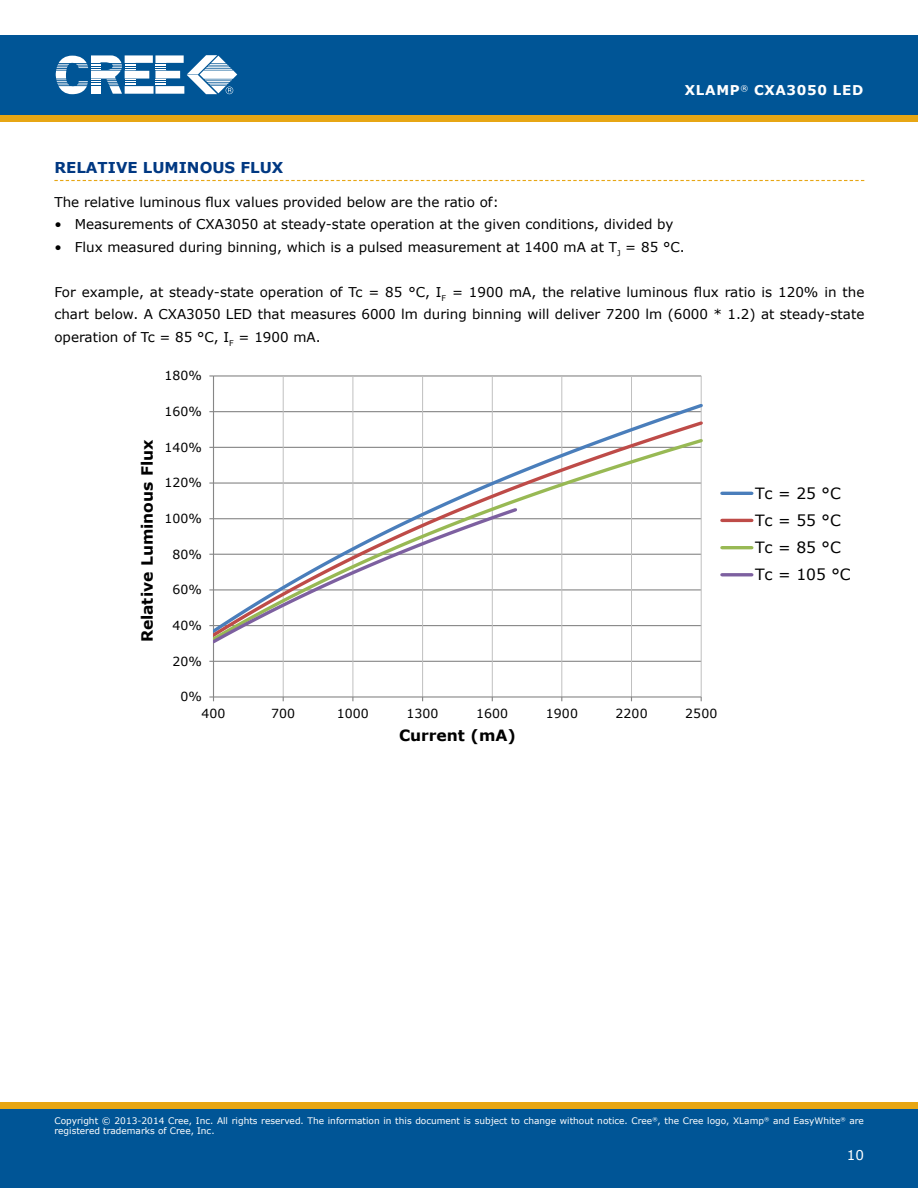
<style>
.page{position:relative;width:918px;height:1188px;background:#fff}
.page>*{position:absolute;margin:0;border:0;box-sizing:border-box;transform-origin:0 0}
.t1{font:15.6px "Verdana";color:#000}
.t2{font:700 15.45px "Verdana";color:#000}
.t3{font:15.45px/27.2px "Verdana";color:#000}
.t4{font:700 15px "Verdana";color:#003882}
.t5{font:13.5px/22.5px "Verdana";color:#000;text-align:justify}
.t6{font:700 13.5px "Verdana";letter-spacing:.05em;color:#fff}
.t7{font:13.5px "Verdana";color:#fff}
.t8{font:12.45px "Verdana";letter-spacing:.005em;color:#000}
.t9{font:9px/10.8px "Verdana";color:#fff}
</style>
<div class="page">
<div style="left:0;top:115px;width:918px;height:7px;background:#e7a614"></div>
<div style="left:0;top:35px;width:918px;height:80px;background:#005596"></div>
<svg style="left:56px;top:55px;width:181px;height:39px"></svg>
<div style="left:0;top:1108px;width:918px;height:80px;background:#005596"></div>
<div style="left:0;top:1102px;width:918px;height:6px;background:#e7a614"></div>
<svg style="left:54px;top:180px;width:810px;height:1px"></svg>
<hr style="left:214px;top:661px;width:487px;height:1px;background:#868686">
<hr style="left:214px;top:375px;width:487px;height:2px;background:#868686">
<hr style="left:283px;top:376px;width:1px;height:321px;background:#c0c0c0">
<hr style="left:353px;top:376px;width:1px;height:321px;background:#c0c0c0">
<hr style="left:422px;top:376px;width:1px;height:321px;background:#c0c0c0">
<hr style="left:492px;top:376px;width:1px;height:321px;background:#c0c0c0">
<hr style="left:562px;top:376px;width:1px;height:321px;background:#c0c0c0">
<hr style="left:631px;top:376px;width:1px;height:321px;background:#c0c0c0">
<hr style="left:701px;top:376px;width:1px;height:321px;background:#c0c0c0">
<hr style="left:213px;top:376px;width:1px;height:321px;background:#868686">
<hr style="left:214px;top:696px;width:487px;height:2px;background:#868686">
<svg style="left:209px;top:696px;width:5px;height:5px"></svg>
<svg style="left:214px;top:401px;width:489px;height:18px"></svg>
<svg style="left:282px;top:419px;width:421px;height:17px"></svg>
<svg style="left:214px;top:436px;width:489px;height:208px"></svg>
<svg style="left:209px;top:505px;width:311px;height:141px"></svg>
<hr style="left:722px;top:492px;width:30px;height:3px;background:#4a7ebb">
<hr style="left:722px;top:519px;width:30px;height:3px;background:#be4b48">
<hr style="left:722px;top:546px;width:30px;height:3px;background:#98b954">
<hr style="left:722px;top:573px;width:30px;height:3px;background:#7d60a0">
<p class="t6" style="left:685px;top:81px;width:180px">XLAMP<sup>®</sup> CXA3050 LED</p>
<p class="t4" style="left:54px;top:157px;width:229px">RELATIVE LUMINOUS FLUX</p>
<p class="t5" style="left:54px;top:190px;width:446px">The relative luminous flux values provided below are the ratio of:</p>
<p class="t5" style="left:54px;top:213px;width:621px">• M easurements of CXA3050 at steady-state operation at the given conditions, divided by</p>
<p class="t5" style="left:54px;top:235px;width:632px">• Flux measured during binning, which is a pulsed measurement at 1400 mA at T<sub>J</sub> = 85 °C.</p>
<p class="t5" style="left:54px;top:280px;width:812px">For example, at steady-state operation of Tc = 85 °C, I<sub>F</sub> = 1900 mA, the relative luminous flux ratio is 120% in the chart below. A CXA3050 LED that measures 6000 lm during binning will deliver 7200 lm (6000 * 1.2) at steady-state operation of Tc = 85 °C, I<sub>F</sub> = 1900 mA.</p>
<p class="t8" style="left:164px;top:368px;width:39px">180%</p>
<p class="t2" style="left:137px;top:642px;width:205px;rotate:-90deg">Relative Luminous Flux</p>
<p class="t8" style="left:164px;top:403px;width:39px">160%</p>
<p class="t8" style="left:164px;top:439px;width:39px">140%</p>
<p class="t8" style="left:164px;top:475px;width:39px">120%</p>
<p class="t8" style="left:164px;top:510px;width:39px">100%</p>
<p class="t8" style="left:172px;top:546px;width:31px">80%</p>
<p class="t8" style="left:172px;top:582px;width:31px">60%</p>
<p class="t8" style="left:172px;top:618px;width:31px">40%</p>
<p class="t8" style="left:172px;top:653px;width:31px">20%</p>
<p class="t8" style="left:180px;top:689px;width:23px">0%</p>
<p class="t8" style="left:201px;top:706px;width:26px">400</p>
<p class="t8" style="left:271px;top:706px;width:26px">700</p>
<p class="t8" style="left:337px;top:706px;width:34px">1000</p>
<p class="t8" style="left:407px;top:706px;width:34px">1300</p>
<p class="t8" style="left:476px;top:706px;width:34px">1600</p>
<p class="t8" style="left:546px;top:706px;width:34px">1900</p>
<p class="t8" style="left:616px;top:706px;width:34px">2200</p>
<p class="t8" style="left:685px;top:706px;width:34px">2500</p>
<p class="t2" style="left:399px;top:726px;width:118px">Current (mA)</p>
<p class="t3" style="left:755px;top:479px;width:87px">Tc = 25 °C<br>Tc = 55 °C</p>
<p class="t1" style="left:755px;top:538px;width:87px">Tc = 85 °C</p>
<p class="t3" style="left:755px;top:561px;width:97px">Tc = 105 °C</p>
<p class="t9" style="left:54px;top:1115px;width:811px">Copyright © 2013-2014 Cree, Inc. All rights reserved. The information in this document is subject to change without notice. Cree<sup>®</sup>, the Cree logo, XLamp<sup>®</sup> and EasyWhite<sup>®</sup> are registered trademarks of Cree, Inc.</p>
<p class="t7" style="left:847px;top:1146px;width:19px">10</p>
</div>
